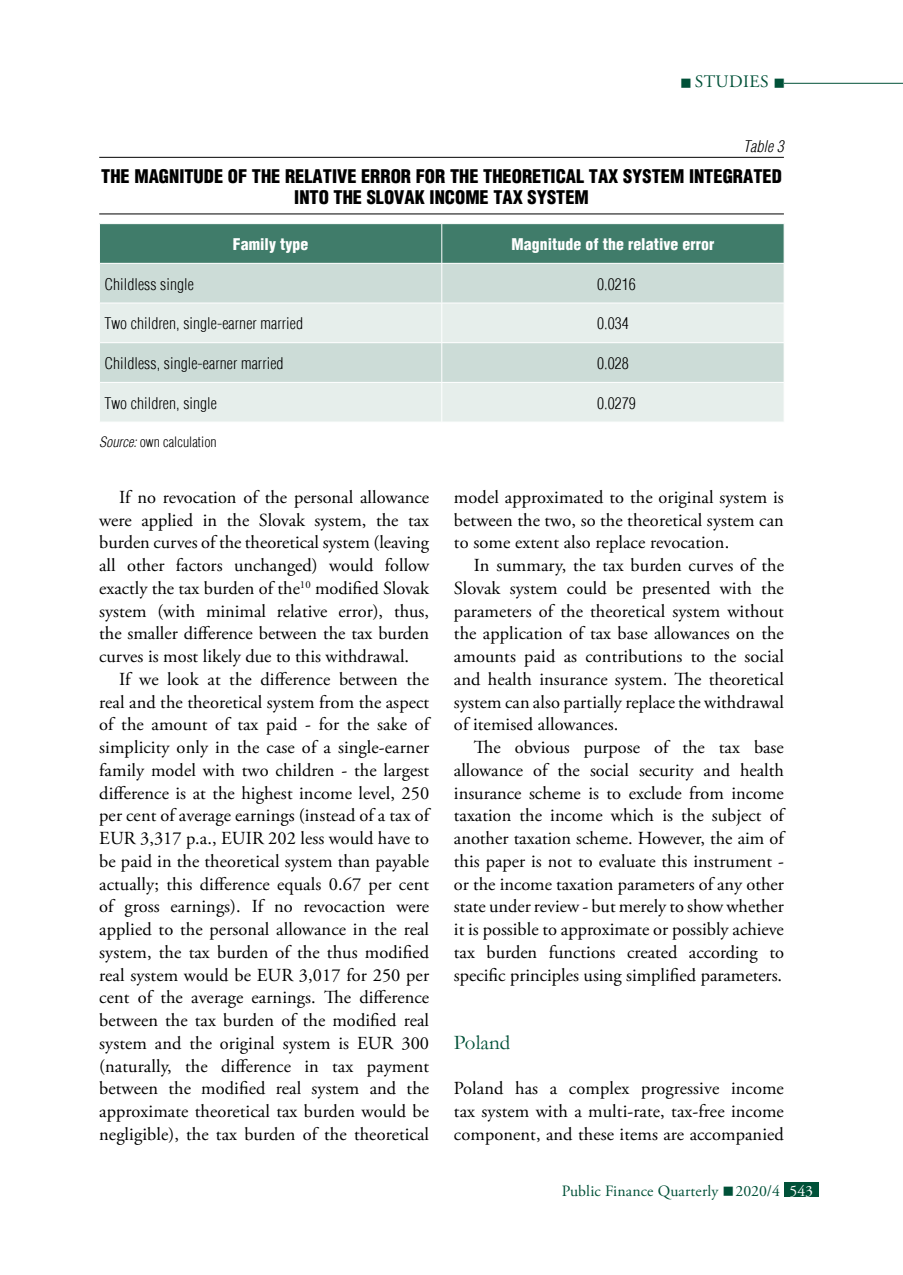
<style>
.page{position:relative;width:903px;height:1275px;background:#fff}
.page>*{position:absolute;margin:0;border:0;box-sizing:border-box;transform-origin:0 0}
.t1{font:21px "Garamond";color:#005138}
.t2{font:18.38px/22.8px "Adobe Garamond Pro";color:#000;text-align:justify}
.t3{font:900 condensed 18.38px/21px "H Helvetica";color:#000;text-align:center}
.t4{font:17.5px "Adobe Garamond Pro";letter-spacing:.19em;color:#005138}
.t5{font:300 condensed 15.75px "H Helvetica";letter-spacing:.005em;color:#000}
.t6{font:900 condensed 15.75px "H Helvetica";letter-spacing:.005em;color:#fff}
.t7{font:15.75px "Adobe Garamond Pro";color:#005138}
.t8{font:italic 300 condensed 15.75px "H Helvetica";letter-spacing:.005em;color:#000}
.t9{font:300 condensed 14px "H Helvetica";letter-spacing:.005em;color:#000}
.s1{font-style:italic}
.s2{color:#fff}
</style>
<div class="page">
<hr style="left:784px;top:83px;width:119px;height:1px;background:#005138">
<div style="left:784px;top:1182px;width:35px;height:15px;background:#005138"></div>
<hr style="left:99px;top:157px;width:685px;height:1px;background:#000">
<hr style="left:99px;top:213px;width:685px;height:1px;background:#000">
<div style="left:100px;top:224px;width:684px;height:39px;background:#407c6a"></div>
<div style="left:100px;top:264px;width:684px;height:39px;background:#ccdcd7"></div>
<svg style="left:100px;top:304px;width:684px;height:118px;background:#dde8e4"></svg>
<hr style="left:441px;top:224px;width:1px;height:39px;background:#fff">
<hr style="left:441px;top:264px;width:1px;height:39px;background:#fff">
<hr style="left:441px;top:303px;width:1px;height:39px;background:#fff">
<hr style="left:99px;top:342px;width:343px;height:1px;background:#fff">
<hr style="left:442px;top:342px;width:342px;height:1px;background:#fff">
<hr style="left:441px;top:343px;width:1px;height:39px;background:#fff">
<hr style="left:99px;top:382px;width:343px;height:1px;background:#fff">
<hr style="left:442px;top:382px;width:342px;height:1px;background:#fff">
<hr style="left:441px;top:383px;width:1px;height:39px;background:#fff">
<p class="t4" style="left:680px;top:71px;width:107px">■Studies ■</p>
<p class="t8" style="left:743px;top:137px;width:42px">Table 3</p>
<p class="t3" style="left:101px;top:165px;width:682px">THE MAGNITUDE OF THE RELATIVE ERROR FOR THE THEORETICAL TAX SYSTEM INTEGRATED<br>INTO THE SLOVAK INCOME TAX SYSTEM</p>
<p class="t6" style="left:233px;top:234px;width:77px">FAMILY TYPE</p>
<p class="t6" style="left:512px;top:234px;width:204px">MAGNITUDE OF THE RELATIVE ERROR</p>
<p class="t5" style="left:104px;top:275px;width:91px">Childless single</p>
<p class="t5" style="left:597px;top:275px;width:40px">0.0216</p>
<p class="t5" style="left:104px;top:314px;width:200px">Two children, single-earner married</p>
<p class="t5" style="left:597px;top:314px;width:33px">0.034</p>
<p class="t5" style="left:104px;top:354px;width:181px">Childless, single-earner married</p>
<p class="t5" style="left:597px;top:354px;width:33px">0.028</p>
<p class="t5" style="left:104px;top:394px;width:114px">Two children, single</p>
<p class="t5" style="left:597px;top:394px;width:40px">0.0279</p>
<p class="t9" style="left:99px;top:434px;width:119px"><span class="s1">Source:</span> own calculation</p>
<p class="t2" style="left:99px;top:486px;width:332px;text-indent:20px">If no revocation of the personal allowance were applied in the Slovak system, the tax burden curves of the theoretical system (leaving all other factors unchanged) would follow exactly the tax burden of the<sup>10</sup> modified Slovak system (with minimal relative error), thus, the smaller difference between the tax burden curves is most likely due to this withdrawal.</p>
<p class="t2" style="left:99px;top:668px;width:333px;text-indent:20px">If we look at the difference between the real and the theoretical system from the aspect of the amount of tax paid - for the sake of simplicity only in the case of a single-earner family model with two children - the largest difference is at the highest income level, 250 per cent of average earnings (instead of a tax of EUR 3,317 p.a., EUIR 202 less would have to be paid in the theoretical system than payable actually; this difference equals 0.67 per cent of gross earnings). If no revocaction were applied to the personal allowance in the real system, the tax burden of the thus modified real system would be EUR 3,017 for 250 per cent of the average earnings. The difference between the tax burden of the modified real system and the original system is EUR 300 (naturally, the difference in tax payment between the modified real system and the approximate theoretical tax burden would be negligible), the tax burden of the theoretical</p>
<p class="t2" style="left:454px;top:486px;width:331px">model approximated to the original system is between the two, so the theoretical system can to some extent also replace revocation.</p>
<p class="t2" style="left:454px;top:555px;width:331px;text-indent:20px">In summary, the tax burden curves of the Slovak system could be presented with the parameters of the theoretical system without the application of tax base allowances on the amounts paid as contributions to the social and health insurance system. The theoretical system can also partially replace the withdrawal of itemised allowances.</p>
<p class="t2" style="left:454px;top:737px;width:333px;text-indent:20px">The obvious purpose of the tax base allowance of the social security and health insurance scheme is to exclude from income taxation the income which is the subject of another taxation scheme. However, the aim of this paper is not to evaluate this instrument - or the income taxation parameters of any other state under review - but merely to show whether it is possible to approximate or possibly achieve tax burden functions created according to specific principles using simplified parameters.</p>
<p class="t1" style="left:454px;top:1028px;width:58px">Poland</p>
<p class="t2" style="left:454px;top:1078px;width:331px">Poland has a complex progressive income tax system with a multi-rate, tax-free income component, and these items are accompanied</p>
<p class="t7" style="left:562px;top:1181px;width:253px">Public Finance Quarterly ■ 2020/4 <span class="s2">543</span></p>
</div>
